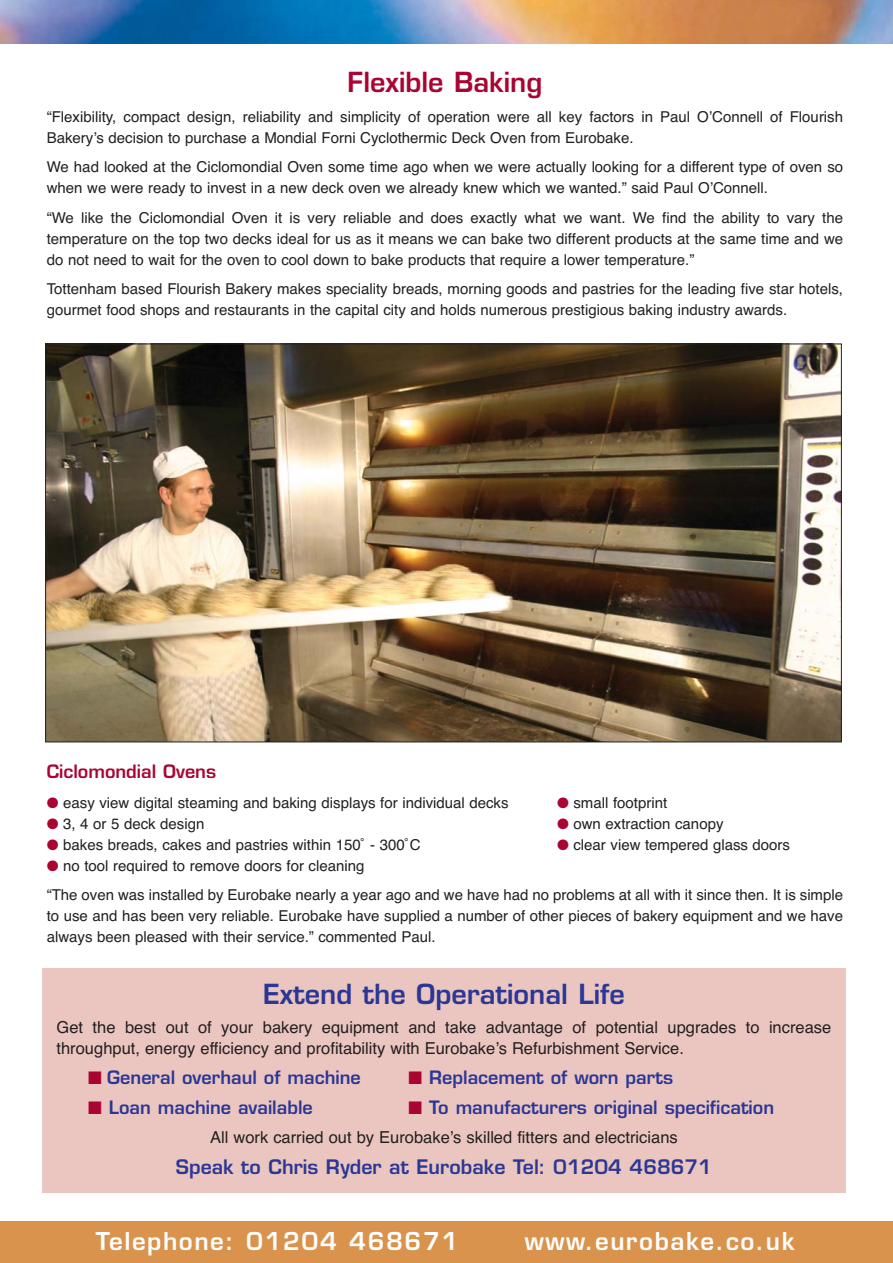
<style>
.page{position:relative;width:893px;height:1263px;background:#fff}
.page>*{position:absolute;margin:0;border:0;box-sizing:border-box;transform-origin:0 0}
.t1{font:600 27px "Eurostile";color:#2b3795}
.t2{font:600 27px "Eurostile";color:#a90432}
.t3{font:600 24px "Eurostile";letter-spacing:.065em;color:#fff}
.t4{font:600 19.5px "Eurostile";color:#2b3795}
.t5{font:600 18px "Eurostile";color:#2b3795}
.t6{font:600 18px "Eurostile";color:#a90432}
.t7{font:16.5px/21px "Helvetica";color:#231f20}
.t8{font:15px/21px "Helvetica";color:#231f20}
.s1{color:#a90432}
</style>
<div class="page">
<div style="left:0;top:1221px;width:893px;height:42px;background:#da934d"></div>
<img style="left:0;top:0;width:893px;height:43px">
<div style="left:42px;top:969px;width:804px;height:224px;background:#ebc6c0"></div>
<img style="left:47px;top:346px;width:793px;height:394px">
<h1 class="t2" style="left:348px;top:72px;width:196px">Flexible Baking</h1>
<p class="t8" style="left:47px;top:107px;width:798px">“Flexibility, compact design, reliability and simplicity of operation were all key factors in Paul O’Connell of Flourish<br>Bakery’s decision to purchase a Mondial Forni Cyclothermic Deck Oven from Eurobake.</p>
<p class="t8" style="left:47px;top:158px;width:798px">We had looked at the Ciclomondial Oven some time ago when we were actually looking for a different type of oven so when we were ready to invest in a new deck oven we already knew which we wanted.” said Paul O’Connell.</p>
<p class="t8" style="left:47px;top:208px;width:798px;text-align:justify">“We like the Ciclomondial Oven it is very reliable and does exactly what we want. We find the ability to vary the temperature on the top two decks ideal for us as it means we can bake two different products at the same time and we do not need to wait for the oven to cool down to bake products that require a lower temperature.”</p>
<p class="t8" style="left:47px;top:280px;width:798px">Tottenham based Flourish Bakery makes speciality breads, morning goods and pastries for the leading five star hotels, gourmet food shops and restaurants in the capital city and holds numerous prestigious baking industry awards.</p>
<p class="t6" style="left:47px;top:765px;width:171px">Ciclomondial Ovens</p>
<p class="t8" style="left:47px;top:793px;width:463px"><span class="s1">●</span> easy view digital steaming and baking displays for individual decks</p>
<p class="t8" style="left:557px;top:793px;width:112px"><span class="s1">●</span> small footprint</p>
<p class="t8" style="left:47px;top:814px;width:159px"><span class="s1">●</span> 3, 4 or 5 deck design</p>
<p class="t8" style="left:557px;top:814px;width:168px"><span class="s1">●</span> own extraction canopy</p>
<p class="t8" style="left:47px;top:835px;width:375px"><span class="s1">●</span> bakes breads, cakes and pastries within 150˚ - 300˚C</p>
<p class="t8" style="left:557px;top:835px;width:235px"><span class="s1">●</span> clear view tempered glass doors</p>
<p class="t8" style="left:47px;top:852px;width:798px;line-height:29.5px"><span class="s1">●</span> no tool required to remove doors for cleaning<br>“The oven was installed by Eurobake nearly a year ago and we have had no problems at all with it since then. It is simple</p>
<p class="t8" style="left:47px;top:907px;width:798px">to use and has been very reliable. Eurobake have supplied a number of other pieces of bakery equipment and we have always been pleased with their service.” commented Paul.</p>
<h1 class="t1" style="left:263px;top:984px;width:363px">Extend the Operational Life</h1>
<p class="t7" style="left:57px;top:1019px;width:776px">Get the best out of your bakery equipment and take advantage of potential upgrades to increase throughput, energy efficiency and profitability with Eurobake’s Refurbishment Service.</p>
<p class="t5" style="left:88px;top:1070px;width:274px"><span class="s1">■</span> General overhaul of machine</p>
<p class="t5" style="left:408px;top:1070px;width:266px"><span class="s1">■</span> Replacement of worn parts</p>
<p class="t5" style="left:88px;top:1100px;width:226px"><span class="s1">■</span> Loan machine available</p>
<p class="t5" style="left:408px;top:1100px;width:367px"><span class="s1">■</span> To manufacturers original specification</p>
<p class="t7" style="left:210px;top:1128px;width:469px">All work carried out by Eurobake’s skilled fitters and electricians</p>
<h3 class="t4" style="left:176px;top:1159px;width:538px">Speak to Chris Ryder at Eurobake Tel: 01204 468671</h3>
<h2 class="t3" style="left:96px;top:1231px;width:364px">Telephone: 01204 468671</h2>
<h2 class="t3" style="left:525px;top:1231px;width:271px">www.eurobake.co.uk</h2>
</div>
